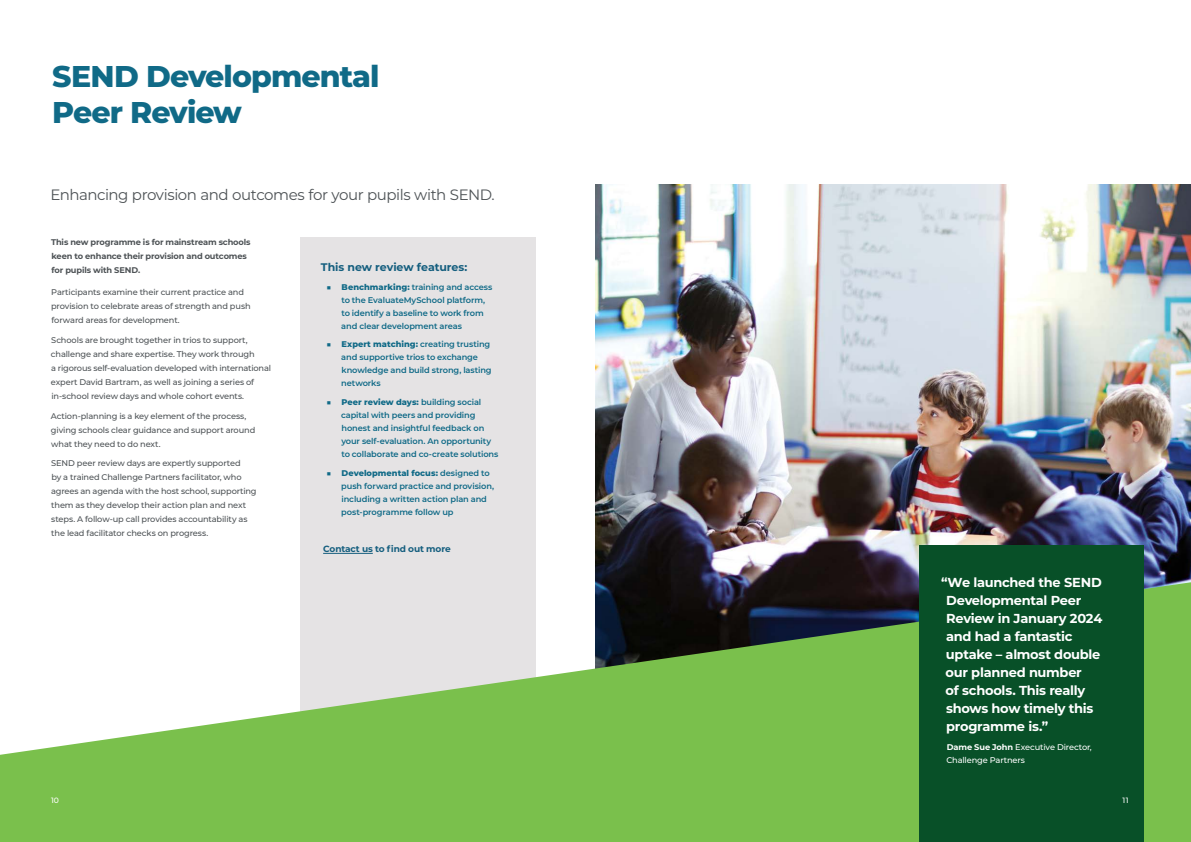
<style>
.page{position:relative;width:1191px;height:842px;background:#fff}
.page>*{position:absolute;margin:0;border:0;box-sizing:border-box;transform-origin:0 0}
.CP_Heading{font:800 30px/36px "Montserrat";letter-spacing:-.03em;color:#106a87}
.CP_Intro_text{font:15px "Montserrat";letter-spacing:-.03em;color:#4d5255}
.CP_Quotes__sans_serif{font:700 13px/18px "Montserrat";letter-spacing:-.025em;color:#fff}
.CP_Quote_marks{font:700 11px "Montserrat";letter-spacing:-.005em;color:#145e7e}
.CP_Bullets{font:700 9px "Montserrat";letter-spacing:-.015em;color:#145e7e}
.CP_Body_Text{font:500 8.2px/14px "Montserrat";letter-spacing:-.015em;color:#4d5255}
.t1{font:600 8.2px/13px "Montserrat";letter-spacing:-.01em;color:#106a87}
.CP_Body_Text-2{font:700 8.2px/14px "Montserrat";letter-spacing:-.015em;color:#4d5255}
.CP_Body_Text-3{font:500 8.2px/13px "Montserrat";letter-spacing:-.015em;color:#fff}
.CP_Body_Text-4{font:500 7.7px "Montserrat";color:#fff}
.s1{font-weight:500}
.s2{font-weight:800}
.s3{font-weight:700}
</style>
<div class="page">
<img style="left:595px;top:184px;width:596px;height:398px">
<div style="left:300px;top:237px;width:235px;height:581px;background:#e5e3e4"></div>
<svg style="left:0;top:582px;width:1191px;height:260px;fill:#7ac04c"></svg>
<hr style="left:323px;top:553px;width:50px;height:1px;background:#145e7e">
<div style="left:918px;top:545px;width:225px;height:297px;background:#085028"></div>
<p class="CP_Heading" style="left:52px;top:57px;width:329px">SEND Developmental<br>Peer Review</p>
<p class="CP_Intro_text" style="left:50px;top:184px;width:446px">Enhancing provision and outcomes for your pupils with SEND.</p>
<p class="CP_Body_Text-2" style="left:51px;top:234px;width:201px">This new programme is for mainstream schools keen to enhance their provision and outcomes for pupils with SEND.</p>
<p class="CP_Body_Text" style="left:51px;top:285px;width:201px">Participants examine their current practice and provision to celebrate areas of strength and push forward areas for development.</p>
<p class="CP_Body_Text" style="left:51px;top:333px;width:222px">Schools are brought together in trios to support, challenge and share expertise. They work through<br>a rigorous self-evaluation developed with international expert David Bartram, as well as joining a series of in-school review days and whole cohort events.</p>
<p class="CP_Body_Text" style="left:51px;top:408px;width:206px">Action-planning is a key element of the process, giving schools clear guidance and support around what they need to do next.</p>
<p class="CP_Body_Text" style="left:51px;top:456px;width:207px">SEND peer review days are expertly supported<br>by a trained Challenge Partners facilitator, who agrees an agenda with the host school, supporting them as they develop their action plan and next steps. A follow-up call provides accountability as the lead facilitator checks on progress.</p>
<p class="CP_Quote_marks" style="left:321px;top:259px;width:148px">This new review features:</p>
<p class="t1" style="left:341px;top:280px;width:153px;text-indent:-15px"><span class="s1">■</span> <span class="s2">Benchmarking:</span> training and access to the EvaluateMySchool platform, to identify a baseline to work from and clear development areas</p>
<p class="t1" style="left:341px;top:337px;width:152px;text-indent:-15px"><span class="s1">■</span> <span class="s2">Expert matching:</span> creating trusting and supportive trios to exchange knowledge and build strong, lasting networks</p>
<p class="t1" style="left:341px;top:395px;width:159px;text-indent:-14px"><span class="s1">■</span> <span class="s2">Peer review days:</span> building social capital with peers and providing honest and insightful feedback on your self-evaluation. An opportunity to collaborate and co-create solutions</p>
<p class="t1" style="left:341px;top:466px;width:154px;text-indent:-15px"><span class="s1">■</span> <span class="s2">Developmental focus:</span> designed to push forward practice and provision, including a written action plan and post-programme follow up</p>
<p class="CP_Bullets" style="left:323px;top:543px;width:129px">Contact us to find out more</p>
<p class="CP_Body_Text-4" style="left:51px;top:794px;width:9px">10</p>
<p class="CP_Quotes__sans_serif" style="left:945px;top:572px;width:158px;text-indent:-5px">“We launched the SEND<br>Developmental Peer<br>Review in January 2024 and had a fantastic uptake – almost double our planned number<br>of schools. This really shows how timely this programme is.”</p>
<p class="CP_Body_Text-3" style="left:946px;top:740px;width:147px"><span class="s3">Dame Sue John</span> Executive Director,<br>Challenge Partners</p>
<p class="CP_Body_Text-4" style="left:1122px;top:794px;width:8px">11</p>
</div>
